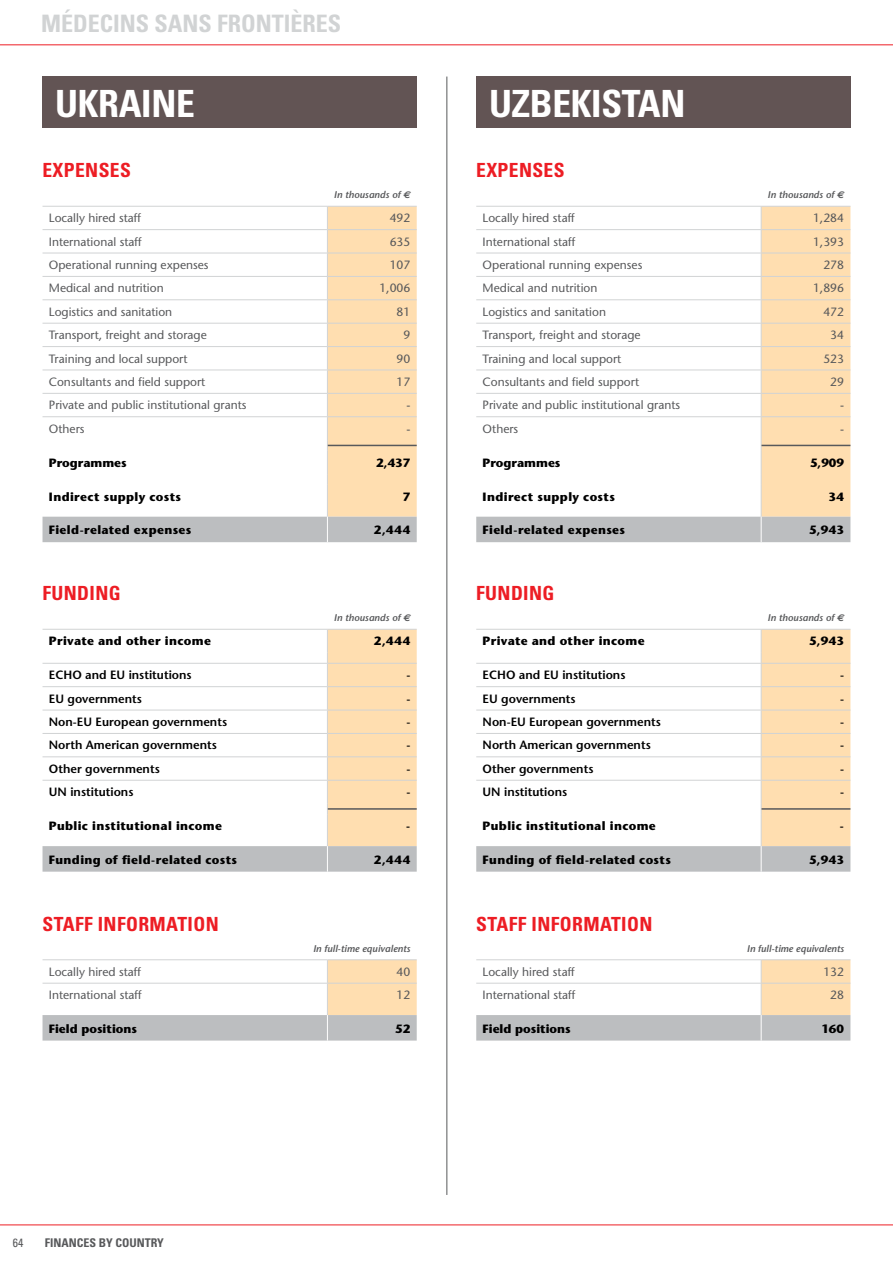
<style>
.page{position:relative;width:893px;height:1263px;background:#fff}
.page>*{position:absolute;margin:0;border:0;box-sizing:border-box;transform-origin:0 0}
.t1{font:700 condensed 37.5px "Univers";letter-spacing:-.01em;color:#fff}
.t2{font:700 condensed 24px "Univers";color:#d1d3d4}
.t3{font:700 condensed 19.5px "Univers";letter-spacing:.02em;color:#ed1d24}
.t4{font:12px "Stone Sans";color:#58595b}
.t5{font:700 12px "Stone Sans";letter-spacing:.025em;color:#000}
.t6{font:600 12px "Stone Sans";color:#000}
.t7{font:700 12px "Stone Sans";color:#000}
.t8{font:700 condensed 12px "Univers";color:#58595b}
.t9{font:condensed 12px "Univers";color:#58595b}
.t10{font:12px "Stone Sans";color:#000}
.t11{font:italic 600 9.75px "Stone Sans";color:#58595b}
.s1{font-family:"Euro Sans";font-weight:700}
</style>
<div class="page">
<hr style="left:0;top:1224px;width:893px;height:1px;background:#ed1d24">
<hr style="left:0;top:45px;width:893px;height:1px;background:#ed1d24">
<hr style="left:446px;top:77px;width:1px;height:1118px;background:#58595b">
<div style="left:476px;top:77px;width:374px;height:51px;background:#625454"></div>
<div style="left:43px;top:77px;width:374px;height:51px;background:#625454"></div>
<svg style="left:43px;top:206px;width:374px;height:336px"></svg>
<hr style="left:328px;top:445px;width:89px;height:1px;background:#58595b">
<svg style="left:476px;top:206px;width:374px;height:336px"></svg>
<hr style="left:761px;top:445px;width:89px;height:1px;background:#58595b">
<svg style="left:43px;top:630px;width:374px;height:242px"></svg>
<hr style="left:43px;top:663px;width:284px;height:1px;background:#d1d3d4">
<hr style="left:327px;top:663px;width:90px;height:1px;background:#d1d3d4">
<hr style="left:43px;top:629px;width:284px;height:1px;background:#d1d3d4">
<hr style="left:327px;top:629px;width:90px;height:1px;background:#d1d3d4">
<hr style="left:328px;top:808px;width:89px;height:2px;background:#58595b">
<svg style="left:476px;top:630px;width:374px;height:242px"></svg>
<hr style="left:476px;top:663px;width:285px;height:1px;background:#d1d3d4">
<hr style="left:761px;top:663px;width:89px;height:1px;background:#d1d3d4">
<hr style="left:476px;top:629px;width:285px;height:1px;background:#d1d3d4">
<hr style="left:761px;top:629px;width:89px;height:1px;background:#d1d3d4">
<hr style="left:761px;top:808px;width:89px;height:2px;background:#58595b">
<svg style="left:43px;top:960px;width:374px;height:80px"></svg>
<hr style="left:43px;top:959px;width:284px;height:1px;background:#d1d3d4">
<hr style="left:327px;top:959px;width:90px;height:1px;background:#d1d3d4">
<svg style="left:476px;top:960px;width:374px;height:80px"></svg>
<hr style="left:476px;top:959px;width:285px;height:1px;background:#d1d3d4">
<hr style="left:761px;top:959px;width:89px;height:1px;background:#d1d3d4">
<h2 class="t2" style="left:41px;top:9px;width:302px">MÉDECINS SANS FRONTIÈRES</h2>
<h1 class="t1" style="left:55px;top:81px;width:63px">UKRAINE</h1>
<h1 class="t1" style="left:489px;top:81px;width:122px">UZBEKISTAN</h1>
<h3 class="t3" style="left:43px;top:158px;width:90px">EXPENSES</h3>
<h3 class="t3" style="left:476px;top:158px;width:90px">EXPENSES</h3>
<p class="t11" style="left:334px;top:189px;width:78px">In thousands of <span class="s1">E</span></p>
<p class="t11" style="left:768px;top:189px;width:78px">In thousands of <span class="s1">E</span></p>
<p class="t4" style="left:49px;top:211px;width:94px">Locally hired staff</p>
<p class="t4" style="left:390px;top:211px;width:22px">492</p>
<p class="t4" style="left:49px;top:234px;width:94px">International staff</p>
<p class="t4" style="left:390px;top:234px;width:22px">635</p>
<p class="t4" style="left:49px;top:257px;width:161px">Operational running expenses</p>
<p class="t4" style="left:390px;top:257px;width:22px">107</p>
<p class="t4" style="left:49px;top:281px;width:116px">Medical and nutrition</p>
<p class="t4" style="left:379px;top:281px;width:32px">1,006</p>
<p class="t4" style="left:49px;top:304px;width:125px">Logistics and sanitation</p>
<p class="t4" style="left:397px;top:304px;width:15px">81</p>
<p class="t4" style="left:49px;top:328px;width:159px">Transport, freight and storage</p>
<p class="t4" style="left:403px;top:328px;width:8px">9</p>
<p class="t4" style="left:49px;top:351px;width:140px">Training and local support</p>
<p class="t4" style="left:397px;top:351px;width:15px">90</p>
<p class="t4" style="left:49px;top:374px;width:158px">Consultants and field support</p>
<p class="t4" style="left:397px;top:374px;width:15px">17</p>
<p class="t4" style="left:49px;top:398px;width:199px">Private and public institutional grants</p>
<p class="t4" style="left:406px;top:398px;width:5px">-</p>
<p class="t4" style="left:49px;top:421px;width:37px">Others</p>
<p class="t4" style="left:406px;top:421px;width:5px">-</p>
<p class="t7" style="left:49px;top:455px;width:79px">Programmes</p>
<p class="t5" style="left:376px;top:455px;width:36px">2,437</p>
<p class="t5" style="left:49px;top:489px;width:134px">Indirect supply costs</p>
<p class="t5" style="left:403px;top:489px;width:9px">7</p>
<p class="t5" style="left:49px;top:522px;width:144px">Field-related expenses</p>
<p class="t5" style="left:374px;top:522px;width:38px">2,444</p>
<p class="t4" style="left:483px;top:211px;width:94px">Locally hired staff</p>
<p class="t4" style="left:813px;top:211px;width:32px">1,284</p>
<p class="t4" style="left:483px;top:234px;width:94px">International staff</p>
<p class="t4" style="left:813px;top:234px;width:32px">1,393</p>
<p class="t4" style="left:483px;top:257px;width:161px">Operational running expenses</p>
<p class="t4" style="left:823px;top:257px;width:22px">278</p>
<p class="t4" style="left:483px;top:281px;width:116px">Medical and nutrition</p>
<p class="t4" style="left:813px;top:281px;width:32px">1,896</p>
<p class="t4" style="left:483px;top:304px;width:125px">Logistics and sanitation</p>
<p class="t4" style="left:823px;top:304px;width:22px">472</p>
<p class="t4" style="left:483px;top:328px;width:159px">Transport, freight and storage</p>
<p class="t4" style="left:830px;top:328px;width:15px">34</p>
<p class="t4" style="left:483px;top:351px;width:140px">Training and local support</p>
<p class="t4" style="left:823px;top:351px;width:22px">523</p>
<p class="t4" style="left:483px;top:374px;width:158px">Consultants and field support</p>
<p class="t4" style="left:830px;top:374px;width:15px">29</p>
<p class="t4" style="left:483px;top:398px;width:199px">Private and public institutional grants</p>
<p class="t4" style="left:840px;top:398px;width:5px">-</p>
<p class="t4" style="left:483px;top:421px;width:37px">Others</p>
<p class="t4" style="left:840px;top:421px;width:5px">-</p>
<p class="t7" style="left:483px;top:455px;width:79px">Programmes</p>
<p class="t5" style="left:810px;top:455px;width:36px">5,909</p>
<p class="t5" style="left:483px;top:489px;width:134px">Indirect supply costs</p>
<p class="t5" style="left:828px;top:489px;width:17px">34</p>
<p class="t5" style="left:483px;top:522px;width:144px">Field-related expenses</p>
<p class="t5" style="left:809px;top:522px;width:36px">5,943</p>
<h3 class="t3" style="left:43px;top:581px;width:77px">FUNDING</h3>
<h3 class="t3" style="left:476px;top:581px;width:77px">FUNDING</h3>
<p class="t11" style="left:334px;top:612px;width:78px">In thousands of <span class="s1">E</span></p>
<p class="t11" style="left:768px;top:612px;width:78px">In thousands of <span class="s1">E</span></p>
<p class="t5" style="left:49px;top:633px;width:164px">Private and other income</p>
<p class="t5" style="left:374px;top:633px;width:38px">2,444</p>
<p class="t6" style="left:49px;top:667px;width:144px">ECHO and EU institutions</p>
<p class="t6" style="left:406px;top:667px;width:5px">-</p>
<p class="t6" style="left:49px;top:691px;width:95px">EU governments</p>
<p class="t6" style="left:406px;top:691px;width:5px">-</p>
<p class="t6" style="left:49px;top:714px;width:180px">Non-EU European governments</p>
<p class="t10" style="left:406px;top:714px;width:5px">-</p>
<p class="t6" style="left:49px;top:738px;width:170px">North American governments</p>
<p class="t6" style="left:406px;top:738px;width:5px">-</p>
<p class="t6" style="left:49px;top:761px;width:112px">Other governments</p>
<p class="t6" style="left:406px;top:761px;width:5px">-</p>
<p class="t6" style="left:49px;top:784px;width:86px">UN institutions</p>
<p class="t6" style="left:406px;top:784px;width:5px">-</p>
<p class="t5" style="left:49px;top:818px;width:175px">Public institutional income</p>
<p class="t5" style="left:406px;top:818px;width:6px">-</p>
<p class="t5" style="left:49px;top:852px;width:190px">Funding of field-related costs</p>
<p class="t5" style="left:374px;top:852px;width:38px">2,444</p>
<p class="t5" style="left:483px;top:633px;width:164px">Private and other income</p>
<p class="t5" style="left:809px;top:633px;width:36px">5,943</p>
<p class="t6" style="left:483px;top:667px;width:144px">ECHO and EU institutions</p>
<p class="t6" style="left:840px;top:667px;width:5px">-</p>
<p class="t6" style="left:483px;top:691px;width:95px">EU governments</p>
<p class="t6" style="left:840px;top:691px;width:5px">-</p>
<p class="t6" style="left:483px;top:714px;width:180px">Non-EU European governments</p>
<p class="t10" style="left:840px;top:714px;width:5px">-</p>
<p class="t6" style="left:483px;top:738px;width:170px">North American governments</p>
<p class="t6" style="left:840px;top:738px;width:5px">-</p>
<p class="t6" style="left:483px;top:761px;width:112px">Other governments</p>
<p class="t6" style="left:840px;top:761px;width:5px">-</p>
<p class="t6" style="left:483px;top:784px;width:86px">UN institutions</p>
<p class="t6" style="left:840px;top:784px;width:5px">-</p>
<p class="t5" style="left:483px;top:818px;width:175px">Public institutional income</p>
<p class="t5" style="left:840px;top:818px;width:6px">-</p>
<p class="t5" style="left:483px;top:852px;width:190px">Funding of field-related costs</p>
<p class="t5" style="left:809px;top:852px;width:36px">5,943</p>
<h3 class="t3" style="left:43px;top:912px;width:96px">STAFF IN FORMATION</h3>
<h3 class="t3" style="left:476px;top:912px;width:96px">STAFF IN FORMATION</h3>
<p class="t11" style="left:313px;top:942px;width:99px">In full-time equivalents</p>
<p class="t11" style="left:747px;top:942px;width:99px">In full-time equivalents</p>
<p class="t4" style="left:49px;top:964px;width:94px">Locally hired staff</p>
<p class="t4" style="left:397px;top:964px;width:15px">40</p>
<p class="t4" style="left:49px;top:987px;width:94px">International staff</p>
<p class="t4" style="left:397px;top:987px;width:15px">12</p>
<p class="t7" style="left:49px;top:1021px;width:90px">Field positions</p>
<p class="t5" style="left:395px;top:1021px;width:17px">52</p>
<p class="t4" style="left:483px;top:964px;width:94px">Locally hired staff</p>
<p class="t4" style="left:823px;top:964px;width:22px">132</p>
<p class="t4" style="left:483px;top:987px;width:94px">International staff</p>
<p class="t4" style="left:830px;top:987px;width:15px">28</p>
<p class="t7" style="left:483px;top:1021px;width:90px">Field positions</p>
<p class="t5" style="left:821px;top:1021px;width:24px">160</p>
<p class="t9" style="left:13px;top:1235px;width:12px">64</p>
<p class="t8" style="left:45px;top:1235px;width:121px">FINANCES BY CO UNTRY</p>
</div>
